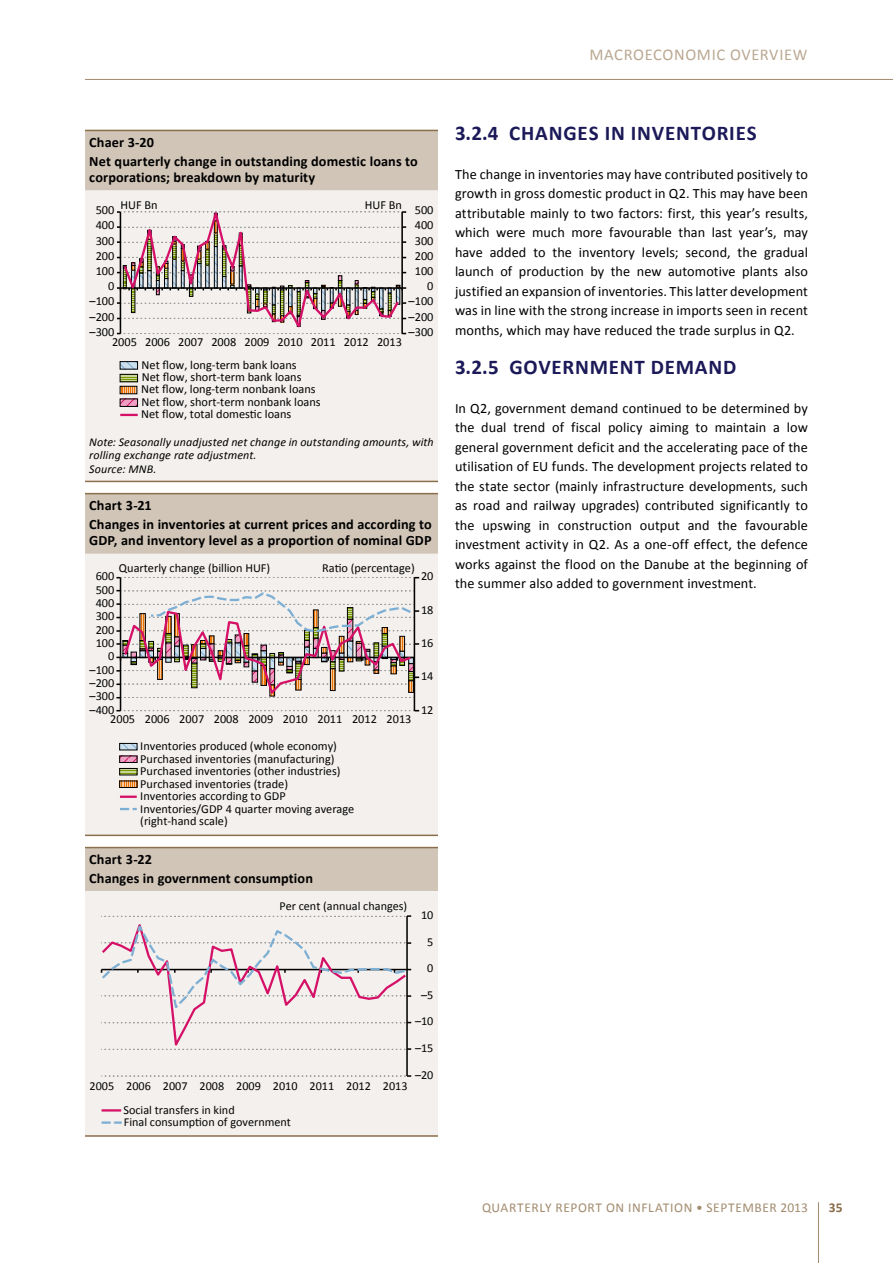
<style>
.page{position:relative;width:893px;height:1263px;background:#fff}
.page>*{position:absolute;margin:0;border:0;box-sizing:border-box;transform-origin:0 0}
.t1{font:700 21px "Calibri";letter-spacing:.035em;color:#1b1958}
.t2{font:16.5px "Calibri";letter-spacing:.04em;color:#baa892}
.t3{font:14.25px/19.5px "Calibri";letter-spacing:.005em;color:#000;text-align:justify}
.t4{font:700 14.25px/19.2px "Calibri";letter-spacing:.005em;color:#000}
.t5{font:13.5px "Calibri";letter-spacing:.045em;color:#a28b6e}
.t6{font:700 13.5px "Calibri";color:#8b6e4a}
.t7{font:12.3px/12.5px "Calibri";color:#030304}
.t8{font:12.15px/12.1px "Calibri";color:#030304}
.t9{font:italic 12px/13.5px "Calibri";letter-spacing:.01em;color:#000}
</style>
<div class="page">
<hr style="left:818px;top:1202px;width:1px;height:61px;background:#a28b6e">
<hr style="left:85px;top:79px;width:808px;height:1px;background:#a28b6e">
<div style="left:85px;top:131px;width:353px;height:60px;background:#d1c5b7"></div>
<div style="left:85px;top:191px;width:353px;height:290px;background:#f3f0ed"></div>
<hr style="left:85px;top:130px;width:353px;height:1px;background:#8b6e4a">
<hr style="left:85px;top:481px;width:353px;height:1px;background:#8b6e4a">
<svg style="left:117px;top:205px;width:289px;height:129px;background:#d7cccb"></svg>
<svg style="left:122px;top:363px;width:14px;height:4px"></svg>
<div style="left:120px;top:361px;width:18px;height:8px;border:1px solid #000"></div>
<svg style="left:122px;top:376px;width:14px;height:4px"></svg>
<div style="left:120px;top:374px;width:18px;height:8px;border:1px solid #000"></div>
<svg style="left:122px;top:388px;width:13px;height:4px"></svg>
<div style="left:120px;top:386px;width:17px;height:8px;border:1px solid #000"></div>
<svg style="left:122px;top:401px;width:14px;height:4px"></svg>
<div style="left:120px;top:399px;width:18px;height:8px;border:1px solid #000"></div>
<svg style="left:120px;top:414px;width:18px;height:2px"></svg>
<div style="left:85px;top:494px;width:353px;height:60px;background:#d1c5b7"></div>
<div style="left:85px;top:554px;width:353px;height:281px;background:#f3f0ed"></div>
<hr style="left:85px;top:493px;width:353px;height:1px;background:#8b6e4a">
<hr style="left:85px;top:835px;width:353px;height:1px;background:#8b6e4a">
<hr style="left:414px;top:578px;width:1px;height:133px;background:#000">
<hr style="left:120px;top:578px;width:1px;height:133px;background:#030304">
<svg style="left:116px;top:577px;width:303px;height:1px"></svg>
<svg style="left:116px;top:710px;width:303px;height:1px"></svg>
<svg style="left:116px;top:590px;width:303px;height:108px"></svg>
<svg style="left:121px;top:745px;width:14px;height:3px"></svg>
<div style="left:119px;top:743px;width:18px;height:7px;border:1px solid #000"></div>
<svg style="left:121px;top:757px;width:14px;height:4px"></svg>
<div style="left:119px;top:755px;width:18px;height:8px;border:1px solid #000"></div>
<svg style="left:121px;top:770px;width:14px;height:3px"></svg>
<div style="left:119px;top:768px;width:18px;height:7px;border:1px solid #000"></div>
<svg style="left:121px;top:782px;width:14px;height:4px"></svg>
<div style="left:119px;top:780px;width:18px;height:8px;border:1px solid #000"></div>
<hr style="left:120px;top:795px;width:17px;height:3px;background:#d51067">
<svg style="left:120px;top:808px;width:17px;height:2px"></svg>
<div style="left:85px;top:848px;width:353px;height:44px;background:#d1c5b7"></div>
<div style="left:85px;top:892px;width:353px;height:244px;background:#f3f0ed"></div>
<hr style="left:85px;top:847px;width:353px;height:1px;background:#8b6e4a">
<hr style="left:85px;top:1135px;width:353px;height:2px;background:#8b6e4a">
<hr style="left:406px;top:916px;width:2px;height:160px;background:#000">
<svg style="left:102px;top:1075px;width:309px;height:2px"></svg>
<svg style="left:100px;top:915px;width:311px;height:137px"></svg>
<svg style="left:102px;top:1109px;width:19px;height:2px"></svg>
<svg style="left:102px;top:1121px;width:20px;height:3px"></svg>
<p class="t2" style="left:589px;top:44px;width:220px">MACROECONOMIC OVERVIEW</p>
<p class="t4" style="left:89px;top:133px;width:330px">Chaer 3-20<br>Net quarterly change in outstanding domestic loans to</p>
<p class="t4" style="left:89px;top:168px;width:228px">corporations; breakdown by maturity</p>
<p class="t7" style="left:120px;top:199px;width:39px">HUF Bn</p>
<p class="t7" style="left:365px;top:199px;width:39px">HUF Bn</p>
<p class="t7" style="left:96px;top:204px;width:20px">500</p>
<p class="t7" style="left:415px;top:204px;width:20px">500</p>
<p class="t7" style="left:96px;top:219px;width:20px">400</p>
<p class="t7" style="left:415px;top:219px;width:20px">400</p>
<p class="t7" style="left:96px;top:234px;width:20px">300</p>
<p class="t7" style="left:415px;top:234px;width:20px">300</p>
<p class="t7" style="left:96px;top:249px;width:20px">200</p>
<p class="t7" style="left:415px;top:249px;width:20px">200</p>
<p class="t7" style="left:96px;top:265px;width:20px">100</p>
<p class="t7" style="left:415px;top:265px;width:20px">100</p>
<p class="t7" style="left:108px;top:280px;width:8px">0</p>
<p class="t7" style="left:427px;top:280px;width:8px">0</p>
<p class="t7" style="left:90px;top:295px;width:26px">–100</p>
<p class="t7" style="left:409px;top:295px;width:26px">–100</p>
<p class="t7" style="left:90px;top:310px;width:26px">–200</p>
<p class="t7" style="left:409px;top:310px;width:26px">–200</p>
<p class="t7" style="left:90px;top:325px;width:26px">–300</p>
<p class="t7" style="left:409px;top:325px;width:26px">–300</p>
<p class="t7" style="left:112px;top:336px;width:291px">2005 2006 2007 2008 2009 2010 2011 2012 2013</p>
<p class="t7" style="left:141px;top:358px;width:181px">Net flow, long-term bank loans<br>Net flow, short-term bank loans<br>Net flow, long-term nonbank loans<br>Net flow, short-term nonbank loans<br>Net flow, total domestic loans</p>
<p class="t9" style="left:89px;top:435px;width:346px">Note: Seasonally unadjusted net change in outstanding amounts, with rolling exchange rate adjustment.<br>Source: MNB.</p>
<p class="t4" style="left:89px;top:496px;width:344px">Chart 3-21<br>Changes in inventories at current prices and according to</p>
<p class="t4" style="left:89px;top:531px;width:344px">GDP, and inventory level as a proportion of nominal GDP</p>
<p class="t7" style="left:119px;top:562px;width:153px">Quarterly change (billion HUF)</p>
<p class="t7" style="left:322px;top:562px;width:94px">Ratio (percentage)</p>
<p class="t7" style="left:96px;top:570px;width:20px">600</p>
<p class="t7" style="left:421px;top:570px;width:14px">20</p>
<p class="t7" style="left:96px;top:583px;width:20px">500</p>
<p class="t7" style="left:96px;top:597px;width:20px">400</p>
<p class="t7" style="left:96px;top:610px;width:20px">300</p>
<p class="t7" style="left:96px;top:623px;width:20px">200</p>
<p class="t7" style="left:96px;top:637px;width:20px">100</p>
<p class="t7" style="left:108px;top:650px;width:8px">0</p>
<p class="t7" style="left:90px;top:663px;width:26px">–100</p>
<p class="t7" style="left:90px;top:677px;width:26px">–200</p>
<p class="t7" style="left:90px;top:690px;width:26px">–300</p>
<p class="t7" style="left:90px;top:703px;width:26px">–400</p>
<p class="t7" style="left:110px;top:713px;width:303px">2005 2006 2007 2008 2009 2010 2011 2012 2013</p>
<p class="t7" style="left:140px;top:740px;width:216px">Inventories produced (whole economy)<br>Purchased inventories (manufacturing)<br>Purchased inventories (other industries)<br>Purchased inventories (trade)<br>Inventories according to GDP Inventories/GDP 4 quarter moving average (right-hand scale)</p>
<p class="t4" style="left:89px;top:850px;width:225px">Chart 3-22<br>Changes in government consumption</p>
<p class="t8" style="left:279px;top:900px;width:129px">Per cent (annual changes)</p>
<p class="t7" style="left:421px;top:603px;width:14px">18</p>
<p class="t7" style="left:421px;top:637px;width:14px">16</p>
<p class="t7" style="left:421px;top:670px;width:14px">14</p>
<p class="t7" style="left:421px;top:703px;width:14px">12</p>
<p class="t8" style="left:421px;top:909px;width:14px">10</p>
<p class="t8" style="left:427px;top:935px;width:8px">5</p>
<p class="t8" style="left:427px;top:962px;width:8px">0</p>
<p class="t8" style="left:421px;top:989px;width:14px">–5</p>
<p class="t8" style="left:415px;top:1015px;width:20px">–10</p>
<p class="t8" style="left:415px;top:1042px;width:20px">–15</p>
<p class="t8" style="left:90px;top:1079px;width:320px">2005 2006 2007 2008 2009 2010 2011 2012 2013</p>
<p class="t8" style="left:123px;top:1103px;width:169px">Social transfers in kind<br>Final consumption of government</p>
<p class="t8" style="left:415px;top:1068px;width:20px">–20</p>
<h1 class="t1" style="left:455px;top:119px;width:303px">3.2.4 CHANGES IN INVENTORIES</h1>
<p class="t3" style="left:455px;top:164px;width:354px">The change in inventories may have contributed positively to growth in gross domestic product in Q2. This may have been attributable mainly to two factors: first, this year’s results, which were much more favourable than last year’s, may have added to the inventory levels; second, the gradual launch of production by the new automotive plants also justified an expansion of inventories. This latter development was in line with the strong increase in imports seen in recent months, which may have reduced the trade surplus in Q2.</p>
<h1 class="t1" style="left:455px;top:353px;width:283px">3.2.5 GOVERNMENT DEMAND</h1>
<p class="t3" style="left:455px;top:398px;width:355px">In Q2, government demand continued to be determined by the dual trend of fiscal policy aiming to maintain a low general government deficit and the accelerating pace of the utilisation of EU funds. The development projects related to the state sector (mainly infrastructure developments, such as road and railway upgrades) contributed significantly to the upswing in construction output and the favourable investment activity in Q2. As a one-off effect, the defence works against the flood on the Danube at the beginning of the summer also added to government investment.</p>
<p class="t5" style="left:482px;top:1199px;width:327px">QUARTERLY REPORT ON INFLATION • SEPTEMBER 2013</p>
<p class="t6" style="left:829px;top:1199px;width:15px">35</p>
</div>
